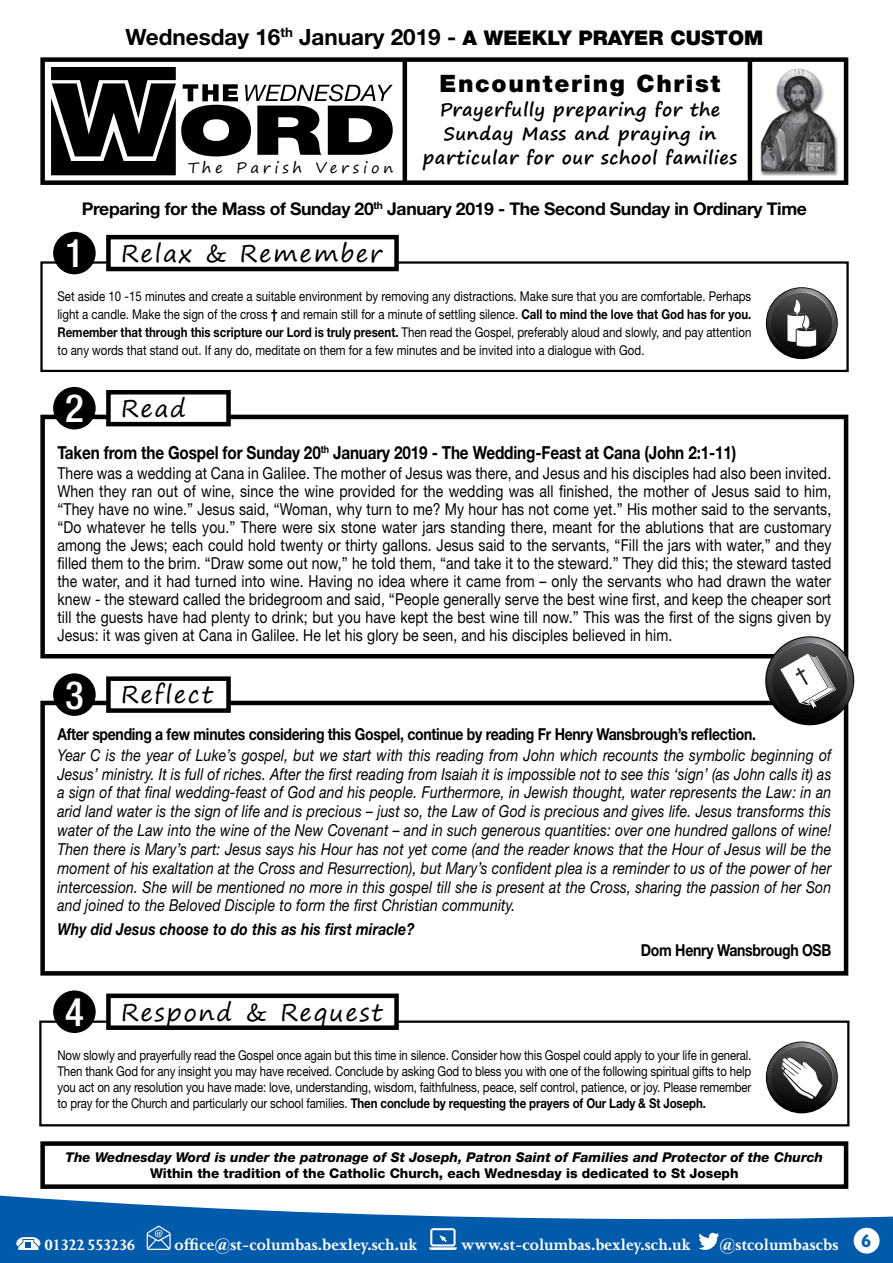
<style>
.page{position:relative;width:893px;height:1263px;background:#fff}
.page>*{position:absolute;margin:0;border:0;box-sizing:border-box;transform-origin:0 0}
.t1{font:24px "Segoe Print";letter-spacing:.07em;color:#000}
.t2{font:900 24px "Helvetica Neue LT Std";letter-spacing:.07em;color:#000}
.t3{font:700 22.5px "Helvetica Neue LT Std";color:#000}
.t4{font:700 18.45px "Humanist 521 BT";color:#0162b0}
.t5{font:700 18px/24px "Segoe Print";letter-spacing:.03em;color:#000;text-align:center}
.t6{font:700 18px "Helvetica Neue LT Std";letter-spacing:-.01em;color:#000;scale:.85 1}
.t7{font:700 17.55px "Helvetica Neue LT Std";letter-spacing:-.02em;color:#000}
.t8{font:700 17.25px "Joanna";color:#fff}
.t9{font:700 17.25px "Joanna";letter-spacing:-.07em;color:#fff}
.t10{font:16.5px/18px "Helvetica Neue LT Std";letter-spacing:.01em;color:#000;text-align:justify;scale:.85 1}
.t11{font:italic 16.5px/18.9px "Helvetica Neue LT Std";letter-spacing:.01em;color:#000;scale:.85 1}
.t12{font:italic 700 16.5px "Helvetica Neue LT Std";letter-spacing:.01em;color:#000;scale:.85 1}
.t13{font:700 16.5px "Helvetica Neue LT Std";letter-spacing:-.02em;color:#000;scale:.85 1}
.t14{font:15px "Segoe Print";letter-spacing:.25em;color:#000}
.t15{font:13.5px/18px "Helvetica Neue LT Std";letter-spacing:-.005em;color:#000;text-align:justify;scale:.85 1}
.t16{font:italic 800 13.5px/16.2px "Helvetica Neue LT Std";color:#000;text-align:center}
.s1{font-weight:900;font-size:20.25px}
.s2{font-family:"Helvetica Neue LT Std";font-weight:500;font-stretch:condensed;font-size:39px;color:#fff}
.s3{font-weight:700}
.s4{font-weight:700;font-style:normal}
.s5{font-style:normal}
</style>
<div class="page">
<svg style="left:0;top:1195px;width:893px;height:68px;fill:#015aaa"></svg>
<div style="left:854px;top:1228px;width:25px;height:25px;background:#fff;border-radius:50%"></div>
<svg style="left:16px;top:1237px;width:25px;height:13px"></svg>
<svg style="left:147px;top:1226px;width:24px;height:24px"></svg>
<svg style="left:429px;top:1228px;width:28px;height:22px"></svg>
<svg style="left:698px;top:1232px;width:21px;height:21px"></svg>
<div style="left:40px;top:701px;width:808px;height:274px;border:4px solid #000"></div>
<div style="left:108px;top:679px;width:121px;height:31px;background:#fff"></div>
<div style="left:106px;top:676px;width:125px;height:37px;border:4px solid #000"></div>
<div style="left:53px;top:673px;width:43px;height:43px;background:#000;border-radius:50%"></div>
<div style="left:40px;top:415px;width:808px;height:243px;border:4px solid #000"></div>
<div style="left:108px;top:392px;width:121px;height:32px;background:#fff"></div>
<div style="left:106px;top:390px;width:125px;height:36px;border:4px solid #000"></div>
<div style="left:53px;top:387px;width:43px;height:42px;background:#000;border-radius:50%"></div>
<div style="left:40px;top:1141px;width:808px;height:48px;border:4px solid #000"></div>
<div style="left:40px;top:261px;width:809px;height:111px;border:2px solid #000"></div>
<div style="left:108px;top:237px;width:289px;height:32px;background:#fff"></div>
<div style="left:106px;top:235px;width:293px;height:36px;border:4px solid #000"></div>
<div style="left:53px;top:232px;width:43px;height:42px;background:#000;border-radius:50%"></div>
<img style="left:760px;top:68px;width:78px;height:108px">
<div style="left:40px;top:57px;width:808px;height:128px;border:4px solid #000"></div>
<hr style="left:403px;top:60px;width:4px;height:123px;background:#000">
<hr style="left:748px;top:60px;width:4px;height:123px;background:#000">
<svg style="left:51px;top:67px;width:342px;height:108px"></svg>
<svg style="left:767px;top:288px;width:70px;height:70px"></svg>
<svg style="left:771px;top:292px;width:66px;height:66px"></svg>
<div style="left:39px;top:1020px;width:810px;height:106px;border:2px solid #000"></div>
<div style="left:108px;top:996px;width:289px;height:32px;background:#fff"></div>
<div style="left:106px;top:993px;width:293px;height:37px;border:4px solid #000"></div>
<div style="left:53px;top:990px;width:43px;height:43px;background:#000;border-radius:50%"></div>
<svg style="left:767px;top:1042px;width:70px;height:70px"></svg>
<svg style="left:771px;top:1046px;width:66px;height:66px"></svg>
<svg style="left:766px;top:637px;width:87px;height:87px"></svg>
<svg style="left:771px;top:642px;width:82px;height:82px"></svg>
<p class="t3" style="left:125px;top:23px;width:639px">Wednesday 16<sup>th</sup> January 2019 - <span class="s1">A WEEKLY PRAYER CUSTOM</span></p>
<p class="t14" style="left:188px;top:154px;width:207px">The Parish Version</p>
<p class="t2" style="left:439px;top:69px;width:282px">Encountering Christ</p>
<p class="t5" style="left:423px;top:97px;width:316px">Prayerfully preparing for the<br>Sunday Mass and praying in particular for our school families</p>
<p class="t7" style="left:82px;top:198px;width:727px">Preparing for the Mass of Sunday 20<sup>th</sup> January 2019 - The Second Sunday in Ordinary Time</p>
<p class="t1" style="left:65px;top:232px;width:319px"><span class="s2">1</span> Relax &amp; Remember</p>
<p class="t15" style="left:57px;top:287px;width:818px">Set aside 10 -15 minutes and create a suitable environment by removing any distractions. Make sure that you are comfortable. Perhaps light a candle. Make the sign of the cross <span class="s3">†</span> and remain still for a minute of settling silence. <span class="s3">Call to mind the love that God has for you.<br>Remember that through this scripture our Lord is truly present.</span> Then read the Gospel, preferably aloud and slowly, and pay attention to any words that stand out. If any do, meditate on them for a few minutes and be invited into a dialogue with God.</p>
<p class="t1" style="left:65px;top:387px;width:123px"><span class="s2">2</span> Read</p>
<p class="t6" style="left:57px;top:442px;width:800px">Taken from the Gospel for Sunday 20<sup>th</sup> January 2019 - The Wedding-Feast at Cana (John 2:1-11)</p>
<p class="t10" style="left:57px;top:464px;width:912px">There was a wedding at Cana in Galilee. The mother of Jesus was there, and Jesus and his disciples had also been invited.<br>When they ran out of wine, since the wine provided for the wedding was all finished, the mother of Jesus said to him, “They have no wine.” Jesus said, “Woman, why turn to me? My hour has not come yet.” His mother said to the servants, “Do whatever he tells you.” There were six stone water jars standing there, meant for the ablutions that are customary among the Jews; each could hold twenty or thirty gallons. Jesus said to the servants, “Fill the jars with water,” and they filled them to the brim. “Draw some out now,” he told them, “and take it to the steward.” They did this; the steward tasted the water, and it had turned into wine. Having no idea where it came from – only the servants who had drawn the water knew - the steward called the bridegroom and said, “People generally serve the best wine first, and keep the cheaper sort till the guests have had plenty to drink; but you have kept the best wine till now.” This was the first of the signs given by Jesus: it was given at Cana in Galilee. He let his glory be seen, and his disciples believed in him.</p>
<p class="t1" style="left:65px;top:673px;width:149px"><span class="s2">3</span> Reflect</p>
<p class="t11" style="left:57px;top:723px;width:912px;line-height:21px"><span class="s4">After spending a few minutes considering this Gospel, continue by reading Fr Henry Wansbrough’s reflection.<br></span>Year C is the year of Luke’s gospel, but we start with this reading from John which recounts the symbolic beginning of</p>
<p class="t11" style="left:57px;top:764px;width:912px;text-align:justify">Jesus’ ministry. It is full of riches. After the first reading from Isaiah it is impossible not to see this ‘sign’ (as John calls it) as a sign of that final wedding-feast of God and his people. Furthermore, in Jewish thought, water represents the Law: in an arid land water is the sign of life and is precious – just so, the Law of God is precious and gives life. Jesus transforms this water of the Law into the wine of the New Covenant – and in such generous quantities: over one hundred gallons of wine!<br>Then there is Mary’s part: Jesus says his Hour has not yet come (and the reader knows that the Hour of Jesus will be the moment of his exaltation at the Cross and Resurrection), but Mary’s confident plea is a reminder to us of the power of her intercession. She will be mentioned no more in this gospel till she is present at the Cross, sharing the passion of her Son and joined to the Beloved Disciple to form the first Christian community.</p>
<p class="t12" style="left:57px;top:919px;width:422px">Why did Jesus choose to do this as his first miracle?</p>
<p class="t13" style="left:641px;top:940px;width:226px">Dom Henry Wansbrough OSB</p>
<p class="t1" style="left:65px;top:990px;width:319px"><span class="s2">4</span> Respond &amp; Request</p>
<p class="t15" style="left:57px;top:1046px;width:818px;line-height:16.2px">Now slowly and prayerfully read the Gospel once again but this time in silence. Consider how this Gospel could apply to your life in general.<br>Then thank God for any insight you may have received. Conclude by asking God to bless you with one of the following spiritual gifts to help you act on any resolution you have made: love, understanding, wisdom, faithfulness, peace, self control, patience, or joy. Please remember to pray for the Church and particularly our school families. <span class="s3">Then conclude by requesting the prayers of Our Lady &amp; St Joseph.</span></p>
<p class="t16" style="left:66px;top:1149px;width:759px">The Wednesday Word is under the patronage of St Joseph, Patron Saint of Families and Protector of the Church<br><span class="s5">Within the tradition of the Catholic Church, each Wednesday is dedicated to St Joseph</span></p>
<p class="t9" style="left:44px;top:1235px;width:93px">01322 553236</p>
<p class="t8" style="left:175px;top:1235px;width:244px">office@st-columbas.bexley.sch.uk</p>
<p class="t8" style="left:461px;top:1235px;width:231px">www.st-columbas.bexley.sch.uk</p>
<p class="t8" style="left:719px;top:1235px;width:120px">@stcolumbascbs</p>
<p class="t4" style="left:861px;top:1229px;width:12px">6</p>
</div>
